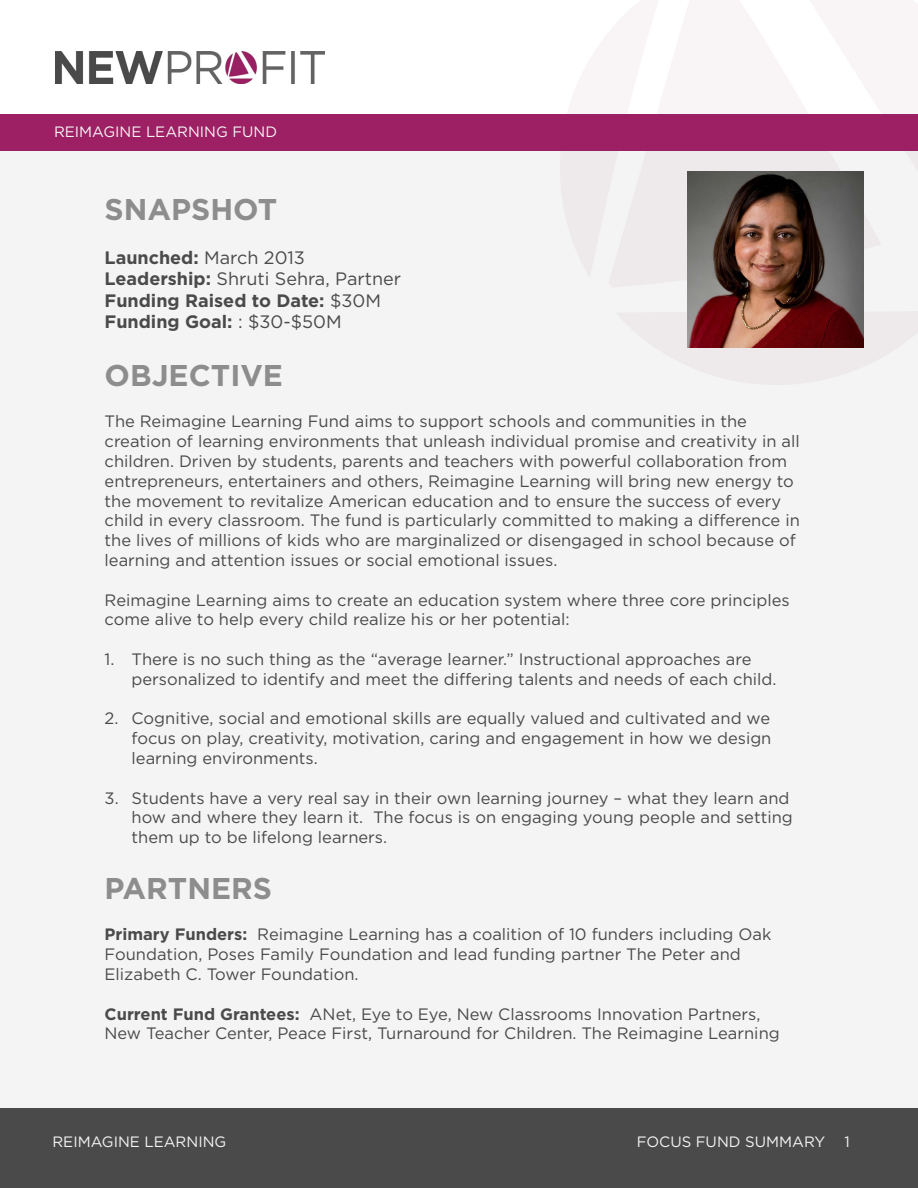
<style>
.page{position:relative;width:918px;height:1188px;background:#fff}
.page>*{position:absolute;margin:0;border:0;box-sizing:border-box;transform-origin:0 0}
.t1{font:700 30px "Gotham";color:#8e8d8d}
.t2{font:700 18px "Gotham";color:#4a4a4b}
.t3{font:18px "Gotham";color:#4a4a4b}
.t4{font:16.5px/19.8px "Gotham";color:#4a4a4b}
.t5{font:15px "Gotham";color:#f4f4f4}
.s1{font-weight:400}
.s2{font-weight:700}
</style>
<div class="page">
<div style="left:0;top:135px;width:918px;height:993px;background:#f4f4f4"></div>
<img style="left:561px;top:0;width:357px;height:384px">
<img style="left:55px;top:52px;width:270px;height:31px">
<div style="left:0;top:114px;width:918px;height:37px;background:#9d2065"></div>
<div style="left:0;top:1108px;width:918px;height:80px;background:#4a4a4b"></div>
<img style="left:688px;top:171px;width:176px;height:177px">
<p class="t5" style="left:54px;top:122px;width:225px">REIMAGINE LEARNING FUND</p>
<p class="t1" style="left:105px;top:190px;width:174px">SNAPSHOT</p>
<p class="t2" style="left:105px;top:245px;width:202px">Launched: <span class="s1">March 2013</span></p>
<p class="t3" style="left:105px;top:267px;width:298px"><span class="s2">Leadership:</span> Shruti Sehra, Partner</p>
<p class="t2" style="left:105px;top:289px;width:278px">Funding Raised to Date: <span class="s1">$30M</span></p>
<p class="t2" style="left:105px;top:310px;width:239px">Funding Goal: <span class="s1">: $30-$50M</span></p>
<p class="t1" style="left:105px;top:356px;width:180px">OBJECTIVE</p>
<p class="t4" style="left:105px;top:411px;width:697px">The Reimagine Learning Fund aims to support schools and communities in the creation of learning environments that unleash individual promise and creativity in all children. Driven by students, parents and teachers with powerful collaboration from entrepreneurs, entertainers and others, Reimagine Learning will bring new energy to the movement to revitalize American education and to ensure the success of every child in every classroom. The fund is particularly committed to making a difference in the lives of millions of kids who are marginalized or disengaged in school because of learning and attention issues or social emotional issues.</p>
<p class="t4" style="left:105px;top:590px;width:687px">Reimagine Learning aims to create an education system where three core principles come alive to help every child realize his or her potential:</p>
<p class="t4" style="left:132px;top:649px;width:646px;text-indent:-27px">1. There is no such thing as the “average learner.” Instructional approaches are personalized to identify and meet the differing talents and needs of each child.</p>
<p class="t4" style="left:132px;top:708px;width:641px;text-align:justify;text-indent:-27px">2. Cognitive, social and emotional skills are equally valued and cultivated and we focus on play, creativity, motivation, caring and engagement in how we design learning environments.</p>
<p class="t4" style="left:132px;top:788px;width:663px;text-indent:-27px">3. Students have a very real say in their own learning journey – what they learn and how and where they learn it. The focus is on engaging young people and setting them up to be lifelong learners.</p>
<p class="t1" style="left:105px;top:869px;width:169px">PARTNERS</p>
<p class="t4" style="left:105px;top:924px;width:668px"><span class="s2">Primary Funders:</span> Reimagine Learning has a coalition of 10 funders including Oak<br>Foundation, Poses Family Foundation and lead funding partner The Peter and<br>Elizabeth C. Tower Foundation.</p>
<p class="t4" style="left:105px;top:1004px;width:677px"><span class="s2">Current Fund Grantees:</span> ANet, Eye to Eye, New Classrooms Innovation Partners,<br>New Teacher Center, Peace First, Turnaround for Children. The Reimagine Learning</p>
<p class="t5" style="left:52px;top:1132px;width:175px">REIMAGINE LEARNING</p>
<p class="t5" style="left:637px;top:1132px;width:190px">FOCUS FUND SUMMARY</p>
<p class="t5" style="left:844px;top:1133px;width:7px">1</p>
</div>
